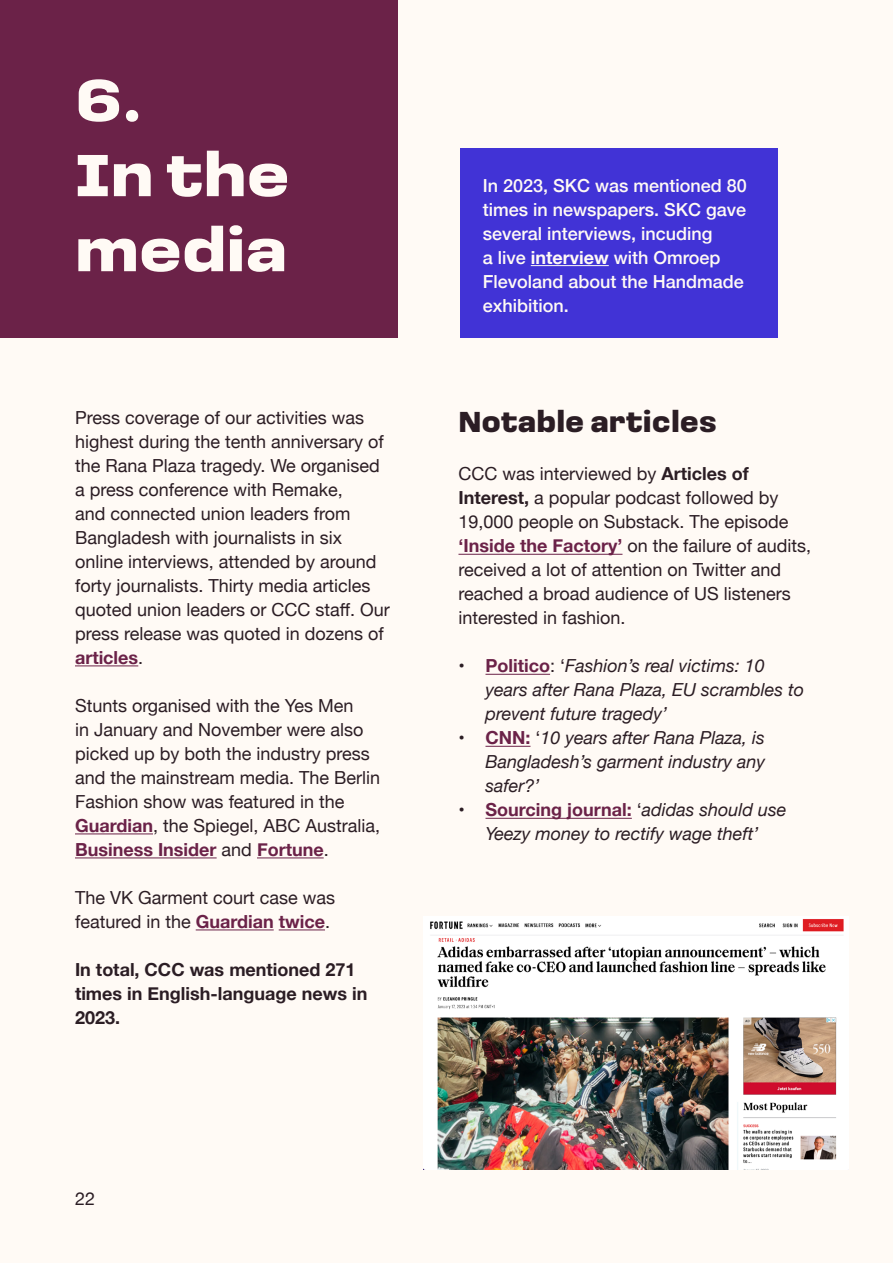
<style>
.page{position:relative;width:893px;height:1263px;background:#fffaf5}
.page>*{position:absolute;margin:0;border:0;box-sizing:border-box;transform-origin:0 0}
.t1{font:900 61.5px/75px "Loos Wide";color:#fffaf5}
.t2{font:900 30px "Loos Normal";color:#2b1d24}
.t3{font:18px/24px "Helvetica Neue";color:#2b1d24}
.t4{font:italic 18px/24px "Helvetica Neue";color:#2b1d24}
.t5{font:500 18px/24px "Helvetica Neue";color:#fffaf5}
.t6{font:700 18px/24px "Helvetica Neue";color:#2b1d24}
.s1{font-weight:700;color:#6b2248}
.s2{font-weight:700}
.s3{font-style:normal}
.s4{font-weight:700;font-style:normal;color:#6b2248}
</style>
<div class="page">
<div style="left:0;top:0;width:398px;height:338px;background:#6b2248"></div>
<hr style="left:75px;top:665px;width:63px;height:1px;background:#6b2248">
<hr style="left:75px;top:833px;width:78px;height:1px;background:#6b2248">
<hr style="left:75px;top:857px;width:142px;height:1px;background:#6b2248">
<hr style="left:257px;top:857px;width:67px;height:1px;background:#6b2248">
<hr style="left:196px;top:929px;width:78px;height:1px;background:#6b2248">
<hr style="left:279px;top:929px;width:46px;height:1px;background:#6b2248">
<div style="left:460px;top:148px;width:317px;height:190px;background:#4133d6"></div>
<hr style="left:531px;top:265px;width:78px;height:1px;background:#fffaf5">
<hr style="left:458px;top:554px;width:164px;height:1px;background:#6b2248">
<hr style="left:485px;top:674px;width:65px;height:1px;background:#6b2248">
<hr style="left:485px;top:746px;width:45px;height:1px;background:#6b2248">
<hr style="left:485px;top:818px;width:147px;height:1px;background:#6b2248">
<img style="left:430px;top:919px;width:414px;height:250px">
<h1 class="t1" style="left:75px;top:59px;width:216px">6.<br>In the media</h1>
<p class="t3" style="left:75px;top:407px;width:316px">Press coverage of our activities was highest during the tenth anniversary of the Rana Plaza tragedy. We organised a press conference with Remake,<br>and connected union leaders from Bangladesh with journalists in six online interviews, attended by around forty journalists. Thirty media articles quoted union leaders or CCC staff. Our press release was quoted in dozens of <span class="s1">articles</span>.</p>
<p class="t3" style="left:75px;top:695px;width:307px">Stunts organised with the Yes Men<br>in January and November were also picked up by both the industry press and the mainstream media. The Berlin Fashion show was featured in the <span class="s1">Guardian</span>, the Spiegel, ABC Australia, <span class="s1">Business Insider</span> and <span class="s1">Fortune</span>.</p>
<p class="t3" style="left:75px;top:887px;width:262px">The VK Garment court case was featured in the <span class="s1">Guardian twice</span>.</p>
<p class="t6" style="left:75px;top:958px;width:294px">In total, CCC was mentioned 271 times in English-language news in<br>2023.</p>
<p class="t3" style="left:75px;top:1188px;width:22px">22</p>
<p class="t5" style="left:483px;top:172px;width:266px">In 2023, SKC was mentioned 80 times in newspapers. SKC gave several interviews, incuding<br>a live <span class="s2">interview</span> with Omroep<br>Flevoland about the Handmade exhibition.</p>
<h2 class="t2" style="left:458px;top:400px;width:260px">Notable articles</h2>
<p class="t3" style="left:458px;top:463px;width:354px">CCC was interviewed by <span class="s2">Articles of Interest,</span> a popular podcast followed by 19,000 people on Substack. The episode <span class="s1">‘Inside the Factory’</span> on the failure of audits, received a lot of attention on Twitter and reached a broad audience of US listeners interested in fashion.</p>
<p class="t4" style="left:485px;top:655px;width:320px;text-indent:-27px"><span class="s3">•</span> <span class="s4">Politico</span><span class="s3">: ‘</span>Fashion’s real victims: 10 years after Rana Plaza, EU scrambles to prevent future tragedy’</p>
<p class="t4" style="left:485px;top:727px;width:281px;text-align:justify;text-indent:-27px"><span class="s3">•</span> <span class="s4">CNN:</span> <span class="s3">‘</span>10 years after Rana Plaza, is Bangladesh’s garment industry any safer?’</p>
<p class="t4" style="left:458px;top:799px;width:330px;text-align:center"><span class="s3">•</span> <span class="s4">Sourcing journal:</span> <span class="s3">‘</span>adidas should use<br>Yeezy money to rectify wage theft’</p>
</div>
